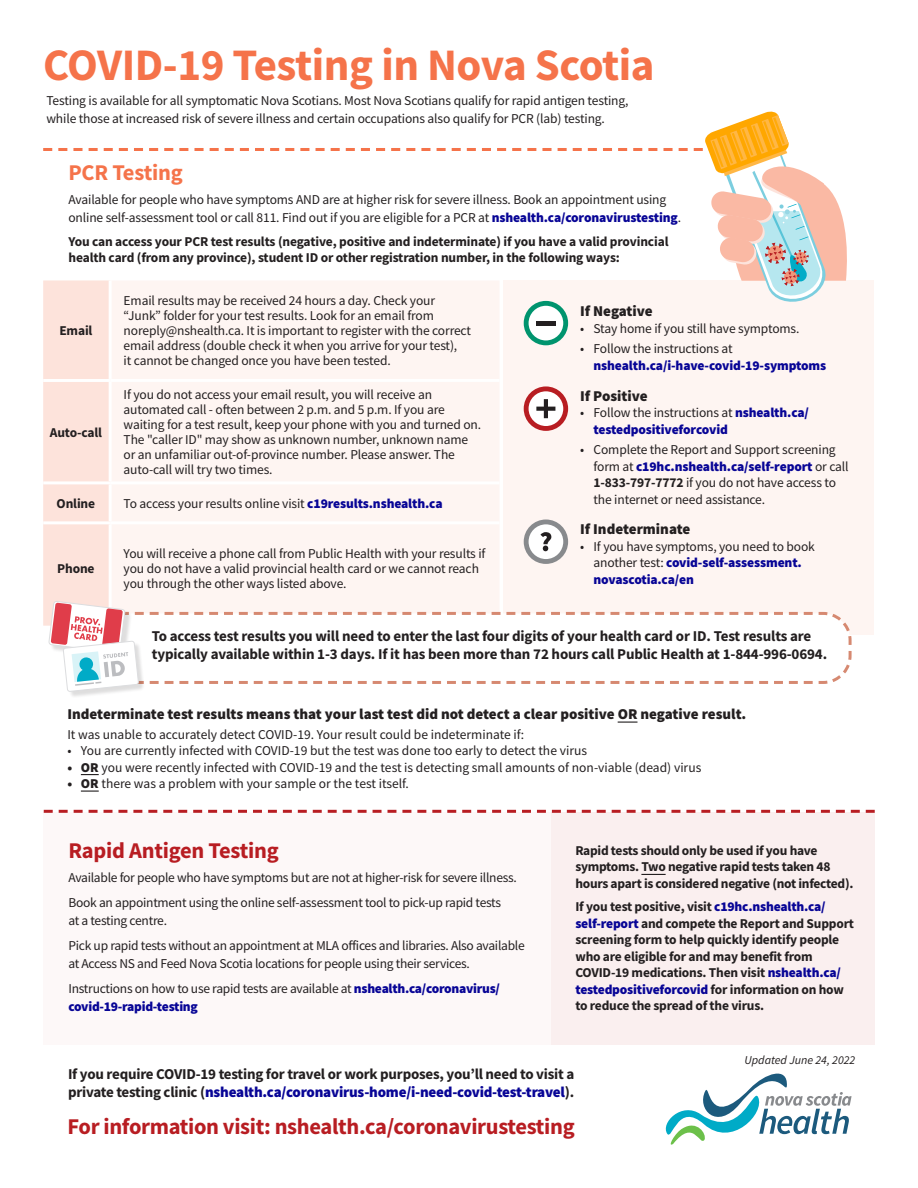
<style>
.page{position:relative;width:918px;height:1188px;background:#fff}
.page>*{position:absolute;margin:0;border:0;box-sizing:border-box;transform-origin:0 0}
.Main_Heading{font:700 45px "Source Sans Pro";letter-spacing:-.01em;color:#f5734a}
.Highlight{font:700 22.5px "Source Sans Pro";letter-spacing:-.015em;color:#b81d22}
.Subheads{font:700 22.5px "Source Sans Pro";letter-spacing:-.01em;color:#b81d22}
.Subheads-2{font:700 22.5px "Source Sans Pro";letter-spacing:-.01em;color:#f5734a}
.Highlight-2{font:700 15px/18px "Source Sans Pro";letter-spacing:-.01em;color:#231f20}
.Chart_Headings{font:900 15px "Source Sans Pro";color:#231f20}
.Chart_Text{font:13.5px/15px "Source Sans Pro";letter-spacing:-.01em;color:#231f20}
.Copy{font:13.5px/18px "Source Sans Pro";letter-spacing:-.02em;color:#231f20}
.Highlight-3{font:700 13.5px/16.5px "Source Sans Pro";letter-spacing:-.015em;color:#231f20}
.t1{font:900 13.5px/16.5px "Source Sans Pro";letter-spacing:-.01em;color:#080596}
.Chart_Text-2{font:700 13.5px "Source Sans Pro";letter-spacing:-.01em;color:#231f20}
.t2{font:italic 12px "Source Sans Pro";color:#231f20}
.s1{font-weight:900;color:#080596}
.s2{font-weight:400;color:#231f20}
.s3{font-weight:700}
.s4{font-weight:900}
</style>
<div class="page">
<div style="left:43px;top:813px;width:508px;height:232px;background:#fdf8f8"></div>
<div style="left:551px;top:813px;width:324px;height:232px;background:#faefef"></div>
<div style="left:503px;top:280px;width:371px;height:355px;background:#fef5f2"></div>
<svg style="left:665px;top:1073px;width:187px;height:72px"></svg>
<svg style="left:618px;top:722px;width:20px;height:1px"></svg>
<svg style="left:81px;top:774px;width:18px;height:1px"></svg>
<svg style="left:81px;top:791px;width:18px;height:1px"></svg>
<svg style="left:641px;top:874px;width:25px;height:1px"></svg>
<svg style="left:44px;top:810px;width:831px;height:3px"></svg>
<div style="left:65px;top:643px;width:81px;height:56px;background:#231f20;opacity:.15"></div>
<svg style="left:43px;top:111px;width:809px;height:581px"></svg>
<p class="Main_Heading" style="left:43px;top:34px;width:613px">COVID-19 Testing in Nova Scotia</p>
<p class="Copy" style="left:46px;top:91px;width:584px">Testing is available for all symptomatic Nova Scotians. Most Nova Scotians qualify for rapid antigen testing, while those at increased risk of severe illness and certain occupations also qualify for PCR (lab) testing.</p>
<p class="Subheads-2" style="left:68px;top:157px;width:116px">PCR Testing</p>
<p class="Copy" style="left:68px;top:191px;width:614px">Available for people who have symptoms AND are at higher risk for severe illness. Book an appointment using online self-assessment tool or call 811. Find out if you are eligible for a PCR at <span class="s1">nshealth.ca/coronavirustesting</span>.</p>
<p class="Highlight-3" style="left:68px;top:233px;width:602px">You can access your PCR test results (negative, positive and indeterminate) if you have a valid provincial health card (from any province), student ID or other registration number, in the following ways:</p>
<p class="Chart_Text-2" style="left:59px;top:321px;width:35px">Email</p>
<p class="Chart_Text-2" style="left:50px;top:423px;width:54px">Auto-call</p>
<p class="Chart_Text" style="left:124px;top:293px;width:349px">Email results may be received 24 hours a day. Check your “Junk” folder for your test results. Look for an email from noreply@nshealth.ca. It is important to register with the correct email address (double check it when you arrive for your test),<br>it cannot be changed once you have been tested.</p>
<p class="Chart_Text" style="left:124px;top:387px;width:359px">If you do not access your email result, you will receive an automated call - often between 2 p.m. and 5 p.m. If you are waiting for a test result, keep your phone with you and turned on.<br>The "caller ID" may show as unknown number, unknown name or an unfamiliar out-of-province number. Please answer. The auto-call will try two times.</p>
<p class="Chart_Text-2" style="left:57px;top:494px;width:40px">Online</p>
<p class="Chart_Text" style="left:124px;top:496px;width:320px">To access your results online visit <span class="s1">c19results.nshealth.ca</span></p>
<p class="Chart_Text-2" style="left:57px;top:560px;width:39px">Phone</p>
<p class="Chart_Text" style="left:124px;top:546px;width:363px">You will receive a phone call from Public Health with your results if you do not have a valid provincial health card or we cannot reach you through the other ways listed above.</p>
<p class="Chart_Headings" style="left:580px;top:301px;width:74px">If Negative</p>
<p class="Chart_Text" style="left:580px;top:321px;width:221px">• Stay home if you still have symptoms.</p>
<p class="t1" style="left:594px;top:340px;width:234px;text-indent:-14px"><span class="s2">• Follow the instructions at </span>nshealth.ca/i-have-covid-19-symptoms</p>
<p class="Chart_Headings" style="left:580px;top:385px;width:69px">If Positive</p>
<p class="t1" style="left:594px;top:404px;width:217px;text-indent:-14px"><span class="s2">• Follow the instructions at</span> nshealth.ca/ testedpositiveforcovid</p>
<p class="Chart_Text" style="left:594px;top:442px;width:257px;line-height:16.5px;text-indent:-14px">• Complete the Report and Support screening form at <span class="s1">c19hc.nshealth.ca/self-report</span> or call <span class="s3">1-833-797-7772</span> if you do not have access to the internet or need assistance.</p>
<p class="Chart_Headings" style="left:580px;top:519px;width:112px">If Indeterminate</p>
<p class="Chart_Text" style="left:594px;top:538px;width:223px;line-height:16.5px;text-indent:-14px">• If you have symptoms, you need to book another test: <span class="s1">covid-self-assessment. novascotia.ca/en</span></p>
<p class="Highlight-2" style="left:152px;top:627px;width:677px">To access test results you will need to enter the last four digits of your health card or ID. Test results are typically available within 1-3 days. If it has been more than 72 hours call Public Health at 1-844-996-0694.</p>
<p class="Chart_Headings" style="left:67px;top:704px;width:680px">Indeterminate test results means that your last test did not detect a clear positive OR negative result.</p>
<p class="Chart_Text" style="left:67px;top:727px;width:458px">It was unable to accurately detect COVID-19. Your result could be indeterminate if:</p>
<p class="Chart_Text" style="left:67px;top:743px;width:521px">• You are currently infected with COVID-19 but the test was done too early to detect the virus</p>
<p class="Chart_Text" style="left:67px;top:760px;width:635px"><span class="s4">• OR</span> you were recently infected with COVID-19 and the test is detecting small amounts of non-viable (dead) virus</p>
<p class="Chart_Text" style="left:67px;top:776px;width:343px"><span class="s4">• OR</span> there was a problem with your sample or the test itself.</p>
<p class="Subheads" style="left:68px;top:835px;width:212px">Rapid Antigen Testing</p>
<p class="Copy" style="left:68px;top:869px;width:450px">Available for people who have symptoms but are not at higher-risk for severe illness.</p>
<p class="Copy" style="left:68px;top:894px;width:434px">Book an appointment using the online self-assessment tool to pick-up rapid tests at a testing centre.</p>
<p class="Copy" style="left:68px;top:936px;width:458px">Pick up rapid tests without an appointment at MLA offices and libraries. Also available at Access NS and Feed Nova Scotia locations for people using their services.</p>
<p class="Copy" style="left:68px;top:979px;width:433px">Instructions on how to use rapid tests are available at <span class="s1">nshealth.ca/coronavirus/ covid-19-rapid-testing</span></p>
<p class="Highlight-3" style="left:575px;top:842px;width:280px">Rapid tests should only be used if you have symptoms. Two negative rapid tests taken 48 hours apart is considered negative (not infected).</p>
<p class="Highlight-3" style="left:575px;top:898px;width:280px">If you test positive, visit <span class="s1">c19hc.nshealth.ca/ self-report</span> and compete the Report and Support screening form to help quickly identify people who are eligible for and may benefit from COVID-19 medications. Then visit <span class="s1">nshealth.ca/ testedpositiveforcovid</span> for information on how to reduce the spread of the virus.</p>
<p class="Highlight-2" style="left:68px;top:1064px;width:508px">If you require COVID-19 testing for travel or work purposes, you’ll need to visit a private testing clinic (<span class="s1">nshealth.ca/coronavirus-home/i-need-covid-test-travel</span>).</p>
<p class="Highlight" style="left:68px;top:1111px;width:509px">For information visit: nshealth.ca/coronavirustesting</p>
<p class="t2" style="left:744px;top:1052px;width:112px">Updated June 24, 2022</p>
</div>
